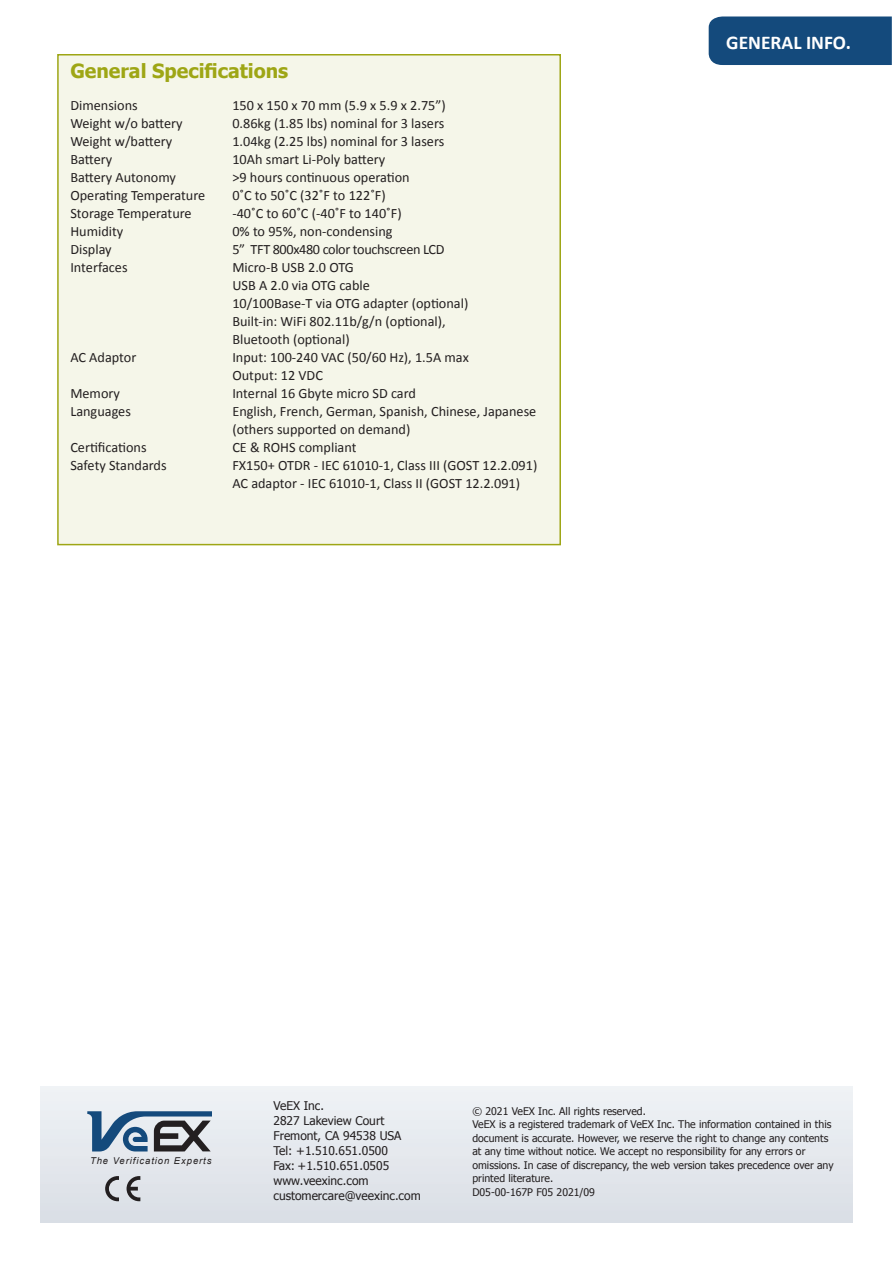
<style>
.page{position:relative;width:893px;height:1263px;background:#fff}
.page>*{position:absolute;margin:0;border:0;box-sizing:border-box;transform-origin:0 0}
.t1{font:700 19.5px "Tahoma";color:#9ea615}
.t2{font:700 19.5px "Calibri";color:#fff}
.t3{font:14.25px/18px "Calibri";color:#231f20}
.t4{font:14.25px "Calibri";letter-spacing:-.025em;color:#231f20}
.t5{font:12px/15px "Tahoma";color:#231f20}
.t6{font:10.5px/13.5px "Tahoma";color:#231f20}
.t7{font:italic 9.45px "Arial";letter-spacing:.1em;color:#231f20}
</style>
<div class="page">
<div style="left:40px;top:1086px;width:812px;height:136px;background:#e5e8ed"></div>
<svg style="left:105px;top:1176px;width:14px;height:25px"></svg>
<svg style="left:127px;top:1176px;width:13px;height:25px"></svg>
<svg style="left:87px;top:1111px;width:125px;height:40px"></svg>
<div style="left:57px;top:54px;width:504px;height:491px;background:#f5f6e9;border:2px solid #9ea615"></div>
<div style="left:709px;top:17px;width:183px;height:48px;background:#144a7c"></div>
<h1 class="t1" style="left:70px;top:57px;width:219px">General Specifications</h1>
<p class="t3" style="left:70px;top:96px;width:69px">Dimensions</p>
<p class="t3" style="left:232px;top:96px;width:215px">150 x 150 x 70 mm (5.9 x 5.9 x 2.75”)</p>
<p class="t3" style="left:70px;top:114px;width:114px">Weight w/o battery</p>
<p class="t3" style="left:232px;top:114px;width:213px">0.86kg (1.85 lbs) nominal for 3 lasers</p>
<p class="t3" style="left:70px;top:132px;width:103px">Weight w/battery</p>
<p class="t3" style="left:232px;top:132px;width:213px">1.04kg (2.25 lbs) nominal for 3 lasers</p>
<p class="t3" style="left:70px;top:150px;width:43px">Battery</p>
<p class="t3" style="left:232px;top:150px;width:154px">10Ah smart Li-Poly battery</p>
<p class="t3" style="left:70px;top:168px;width:107px">Battery Autonomy</p>
<p class="t3" style="left:232px;top:168px;width:179px">&gt;9 hours continuous operation</p>
<p class="t3" style="left:70px;top:186px;width:136px">Operating Temperature</p>
<p class="t3" style="left:232px;top:186px;width:155px">0˚C to 50˚C (32˚F to 122˚F)</p>
<p class="t3" style="left:70px;top:204px;width:123px">Storage Temperature</p>
<p class="t3" style="left:232px;top:204px;width:171px">-40˚C to 60˚C (-40˚F to 140˚F)</p>
<p class="t3" style="left:70px;top:222px;width:54px">Humidity</p>
<p class="t3" style="left:232px;top:222px;width:162px">0% to 95%, non-condensing</p>
<p class="t3" style="left:70px;top:240px;width:43px">Display</p>
<p class="t4" style="left:232px;top:239px;width:214px">5” TFT 800x480 color touchscreen LCD</p>
<p class="t3" style="left:70px;top:258px;width:59px">Interfaces</p>
<p class="t3" style="left:232px;top:258px;width:237px">Micro-B USB 2.0 OTG<br>USB A 2.0 via OTG cable<br>10/100Base-T via OTG adapter (optional)<br>Built-in: WiFi 802.11b/g/n (optional),<br>Bluetooth (optional)</p>
<p class="t3" style="left:70px;top:348px;width:68px">AC Adaptor</p>
<p class="t3" style="left:232px;top:348px;width:238px">Input: 100-240 VAC (50/60 Hz), 1.5A max<br>Output: 12 VDC</p>
<p class="t3" style="left:70px;top:384px;width:51px">Memory</p>
<p class="t3" style="left:232px;top:384px;width:185px">Internal 16 Gbyte micro SD card</p>
<p class="t3" style="left:70px;top:402px;width:62px">Languages</p>
<p class="t3" style="left:232px;top:402px;width:305px">English, French, German, Spanish, Chinese, Japanese (others supported on demand)</p>
<p class="t3" style="left:70px;top:438px;width:78px">Certifications</p>
<p class="t3" style="left:232px;top:438px;width:126px">CE &amp; ROHS compliant</p>
<p class="t3" style="left:70px;top:456px;width:98px">Safety Standards</p>
<p class="t3" style="left:232px;top:456px;width:307px">FX150+ OTDR - IEC 61010-1, Class III (GOST 12.2.091)<br>AC adaptor - IEC 61010-1, Class II (GOST 12.2.091)</p>
<h1 class="t2" style="left:726px;top:29px;width:126px">GENERAL INFO.</h1>
<p class="t7" style="left:90px;top:1155px;width:123px">The Verification Experts</p>
<p class="t5" style="left:273px;top:1097px;width:149px">VeEX Inc.<br>2827 Lakeview Court<br>Fremont, CA 94538 USA<br>Tel: +1.510.651.0500<br>Fax: +1.510.651.0505 www.veexinc.com customercare@veexinc.com</p>
<p class="t6" style="left:472px;top:1104px;width:363px">© 2021 VeEX Inc. All rights reserved.<br>VeEX is a registered trademark of VeEX Inc. The information contained in this document is accurate. However, we reserve the right to change any contents at any time without notice. We accept no responsibility for any errors or omissions. In case of discrepancy, the web version takes precedence over any printed literature.<br>D05-00-167P F05 2021/09</p>
</div>
